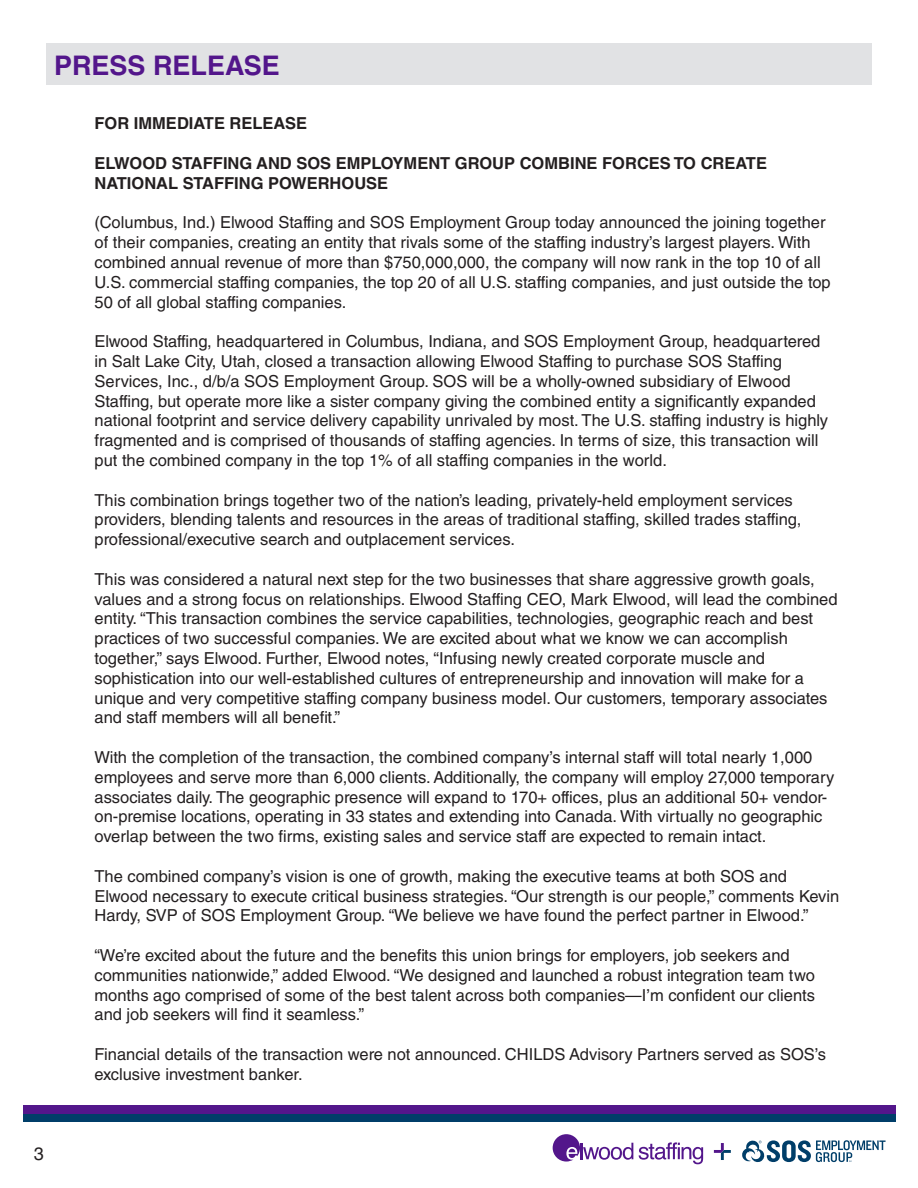
<style>
.page{position:relative;width:918px;height:1188px;background:#fff}
.page>*{position:absolute;margin:0;border:0;box-sizing:border-box;transform-origin:0 0}
.t1{font:700 27px "Helvetica LT Std";color:#53168b}
.t2{font:18px "Helvetica LT Std";color:#231f20}
.t3{font:16.5px/19.8px "Helvetica LT Std";color:#231f20}
.t4{font:700 16.5px/19.8px "Helvetica LT Std";color:#231f20}
</style>
<div class="page">
<div style="left:46px;top:43px;width:826px;height:41px;background:#e1e2e4"></div>
<div style="left:23px;top:1114px;width:873px;height:8px;background:#003e69"></div>
<div style="left:23px;top:1106px;width:873px;height:8px;background:#53168b"></div>
<svg style="left:742px;top:1140px;width:144px;height:23px"></svg>
<svg style="left:553px;top:1134px;width:80px;height:28px"></svg>
<svg style="left:639px;top:1142px;width:64px;height:22px"></svg>
<svg style="left:714px;top:1143px;width:17px;height:17px"></svg>
<p class="t1" style="left:54px;top:49px;width:227px">PRESS RELEASE</p>
<p class="t4" style="left:94px;top:113px;width:214px">FOR IMMEDIATE RELEASE</p>
<p class="t4" style="left:94px;top:153px;width:674px">ELWOOD STAFFING AND SOS EMPLOYMENT GROUP COMBINE FORCES TO CREATE<br>NATIONAL STAFFING POWERHOUSE</p>
<p class="t3" style="left:94px;top:213px;width:738px">(Columbus, Ind.) Elwood Staffing and SOS Employment Group today announced the joining together of their companies, creating an entity that rivals some of the staffing industry’s largest players. With combined annual revenue of more than $750,000,000, the company will now rank in the top 10 of all U.S. commercial staffing companies, the top 20 of all U.S. staffing companies, and just outside the top 50 of all global staffing companies.</p>
<p class="t3" style="left:94px;top:331px;width:735px">Elwood Staffing, headquartered in Columbus, Indiana, and SOS Employment Group, headquartered in Salt Lake City, Utah, closed a transaction allowing Elwood Staffing to purchase SOS Staffing Services, Inc., d/b/a SOS Employment Group. SOS will be a wholly-owned subsidiary of Elwood Staffing, but operate more like a sister company giving the combined entity a significantly expanded national footprint and service delivery capability unrivaled by most. The U.S. staffing industry is highly fragmented and is comprised of thousands of staffing agencies. In terms of size, this transaction will put the combined company in the top 1% of all staffing companies in the world.</p>
<p class="t3" style="left:94px;top:490px;width:708px">This combination brings together two of the nation’s leading, privately-held employment services providers, blending talents and resources in the areas of traditional staffing, skilled trades staffing, professional/executive search and outplacement services.</p>
<p class="t3" style="left:94px;top:569px;width:745px">This was considered a natural next step for the two businesses that share aggressive growth goals, values and a strong focus on relationships. Elwood Staffing CEO, Mark Elwood, will lead the combined entity. “This transaction combines the service capabilities, technologies, geographic reach and best practices of two successful companies. We are excited about what we know we can accomplish together,” says Elwood. Further, Elwood notes, “Infusing newly created corporate muscle and sophistication into our well-established cultures of entrepreneurship and innovation will make for a unique and very competitive staffing company business model. Our customers, temporary associates and staff members will all benefit.”</p>
<p class="t3" style="left:94px;top:747px;width:741px">With the completion of the transaction, the combined company’s internal staff will total nearly 1,000 employees and serve more than 6,000 clients. Additionally, the company will employ 27,000 temporary associates daily. The geographic presence will expand to 170+ offices, plus an additional 50+ vendor&shy;on-premise locations, operating in 33 states and extending into Canada. With virtually no geographic overlap between the two firms, existing sales and service staff are expected to remain intact.</p>
<p class="t3" style="left:94px;top:866px;width:746px">The combined company’s vision is one of growth, making the executive teams at both SOS and<br>Elwood necessary to execute critical business strategies. “Our strength is our people,” comments Kevin<br>Hardy, SVP of SOS Employment Group. “We believe we have found the perfect partner in Elwood.”</p>
<p class="t3" style="left:94px;top:945px;width:722px">“We’re excited about the future and the benefits this union brings for employers, job seekers and communities nationwide,” added Elwood. “We designed and launched a robust integration team two months ago comprised of some of the best talent across both companies—I’m confident our clients and job seekers will find it seamless.”</p>
<p class="t3" style="left:94px;top:1044px;width:733px">Financial details of the transaction were not announced. CHILDS Advisory Partners served as SOS’s exclusive investment banker.</p>
<p class="t2" style="left:34px;top:1143px;width:12px">3</p>
</div>
